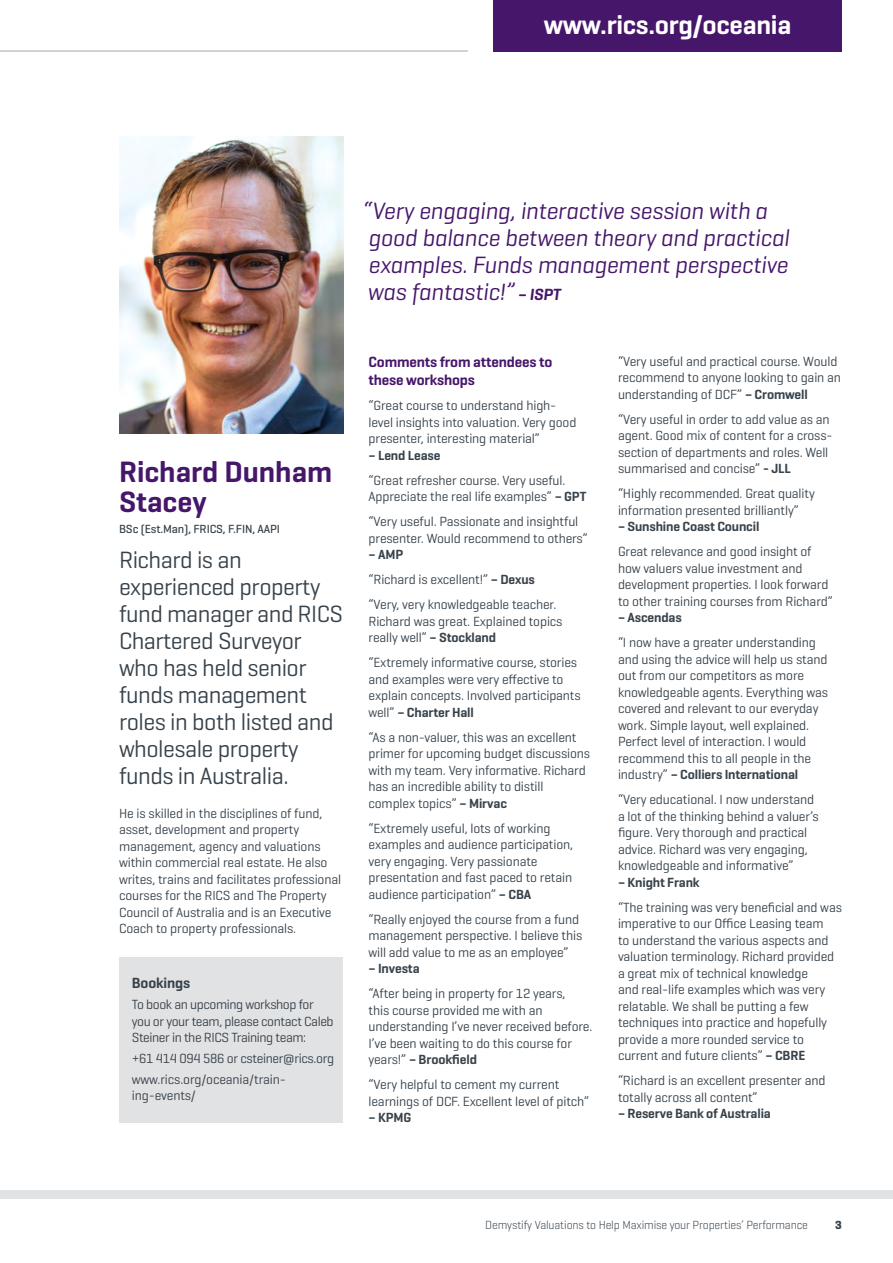
<style>
.page{position:relative;width:893px;height:1263px;background:#fff}
.page>*{position:absolute;margin:0;border:0;box-sizing:border-box;transform-origin:0 0}
.t1{font:600 30px/30px "Geogrotesque";color:#46166b}
.t2{font:600 27px "Geogrotesque";letter-spacing:-.01em;color:#fff}
.t3{font:24px/27px "Geogrotesque";letter-spacing:-.02em;color:#37424b}
.t4{font:italic 24px/27px "Geogrotesque";letter-spacing:-.01em;color:#46166b}
.t5{font:600 15px/18px "Geogrotesque";letter-spacing:-.01em;color:#46166b}
.t6{font:600 15px "Geogrotesque";letter-spacing:-.01em;color:#37424b}
.t7{font:13.5px/16.5px "Geogrotesque";letter-spacing:-.01em;color:#37424b}
.t8{font:13.5px/16.5px "Geogrotesque";letter-spacing:-.03em;color:#37424b}
.t9{font:600 13.5px "Geogrotesque";letter-spacing:-.01em;color:#37424b}
.t10{font:300 12px "Geogrotesque";letter-spacing:-.01em;color:#37424b}
.t11{font:500 12px "Geogrotesque";letter-spacing:-.01em;color:#37424b}
.t12{font:700 12px "Geogrotesque";color:#37424b}
.s1{font-weight:600;font-size:16.5px}
.s2{font-weight:600}
</style>
<div class="page">
<div style="left:0;top:1191px;width:893px;height:8px;background:#e1e2e3"></div>
<img style="left:119px;top:136px;width:224px;height:298px">
<div style="left:119px;top:957px;width:224px;height:166px;background:#e1e2e3"></div>
<div style="left:493px;top:0;width:349px;height:51px;background:#46166b"></div>
<hr style="left:0;top:51px;width:468px;height:1px;background:#a3a5a8">
<h2 class="t2" style="left:544px;top:8px;width:249px">www.rics.org/oceania</h2>
<h1 class="t1" style="left:119px;top:456px;width:215px">Richard Dunham<br>Stacey</h1>
<p class="t11" style="left:119px;top:521px;width:162px">BSc (Est.Man), FRICS, F.FIN, AAPI</p>
<h3 class="t3" style="left:119px;top:546px;width:225px">Richard is an experienced property fund manager and RICS<br>Chartered Surveyor who has held senior funds management roles in both listed and wholesale property funds in Australia.</h3>
<p class="t7" style="left:119px;top:804px;width:224px">He is skilled in the disciplines of fund, asset, development and property management, agency and valuations within commercial real estate. He also writes, trains and facilitates professional courses for the RICS and The Property Council of Australia and is an Executive Coach to property professionals.</p>
<p class="t6" style="left:132px;top:974px;width:60px">Bookings</p>
<p class="t8" style="left:132px;top:996px;width:203px">To book an upcoming workshop for you or your team, please contact Caleb<br>Steiner in the RICS Training team:</p>
<p class="t7" style="left:132px;top:1047px;width:204px;line-height:20.7px">+61 414 094 586 or csteiner@rics.org www.rics.org/oceania/train-</p>
<p class="t7" style="left:132px;top:1087px;width:66px">ing-events/</p>
<h3 class="t4" style="left:362px;top:197px;width:429px">“Very engaging, interactive session with a good balance between theory and practical examples. Funds management perspective was fantastic!” <span class="s1">– ISPT</span></h3>
<p class="t5" style="left:369px;top:353px;width:185px">Comments from attendees to these workshops</p>
<p class="t7" style="left:369px;top:397px;width:209px">“Great course to understand high&shy;level insights into valuation. Very good presenter, interesting material”</p>
<p class="t9" style="left:369px;top:447px;width:73px">– Lend Lease</p>
<p class="t7" style="left:369px;top:471px;width:219px">“Great refresher course. Very useful.<br>Appreciate the real life examples” <span class="s2">– GPT</span></p>
<p class="t7" style="left:369px;top:513px;width:221px">“Very useful. Passionate and insightful presenter. Would recommend to others”</p>
<p class="t7" style="left:369px;top:542px;width:189px;line-height:25px"><span class="s2">– AMP<br></span>“Richard is excellent!” <span class="s2">– Dexus </span>“Very, very knowledgeable teacher.</p>
<p class="t7" style="left:369px;top:612px;width:196px">Richard was great. Explained topics really well” <span class="s2">– Stockland</span></p>
<p class="t7" style="left:369px;top:654px;width:214px">“Extremely informative course, stories and examples were very effective to explain concepts. Involved participants well” <span class="s2">– Charter Hall</span></p>
<p class="t7" style="left:369px;top:728px;width:223px">“As a non-valuer, this was an excellent primer for upcoming budget discussions with my team. Very informative. Richard has an incredible ability to distill complex topics” <span class="s2">– Mirvac</span></p>
<p class="t7" style="left:369px;top:819px;width:206px">“Extremely useful, lots of working examples and audience participation, very engaging. Very passionate presentation and fast paced to retain audience participation” <span class="s2">– CBA</span></p>
<p class="t7" style="left:369px;top:910px;width:215px">“Really enjoyed the course from a fund management perspective. I believe this will add value to me as an employee”</p>
<p class="t9" style="left:369px;top:960px;width:53px">– Investa</p>
<p class="t7" style="left:369px;top:985px;width:225px">“After being in property for 12 years,<br>this course provided me with an understanding I’ve never received before.<br>I’ve been waiting to do this course for years!” <span class="s2">– Brookfield</span></p>
<p class="t7" style="left:369px;top:1076px;width:222px">“Very helpful to cement my current learnings of DCF. Excellent level of pitch”</p>
<p class="t9" style="left:369px;top:1109px;width:44px">– KPMG</p>
<p class="t7" style="left:618px;top:353px;width:224px">“Very useful and practical course. Would recommend to anyone looking to gain an understanding of DCF” <span class="s2">– Cromwell</span></p>
<p class="t7" style="left:618px;top:411px;width:216px">“Very useful in order to add value as an agent. Good mix of content for a cross&shy;section of departments and roles. Well summarised and concise” <span class="s2">- JLL</span></p>
<p class="t7" style="left:618px;top:485px;width:198px">“Highly recommended. Great quality information presented brilliantly”</p>
<p class="t9" style="left:618px;top:518px;width:143px">– Sunshine Coast Council</p>
<p class="t7" style="left:618px;top:543px;width:216px">Great relevance and good insight of how valuers value investment and development properties. I look forward to other training courses from Richard”</p>
<p class="t9" style="left:618px;top:609px;width:65px">– Ascendas</p>
<p class="t7" style="left:618px;top:634px;width:212px">“I now have a greater understanding and using the advice will help us stand out from our competitors as more knowledgeable agents. Everything was covered and relevant to our everyday work. Simple layout, well explained.<br>Perfect level of interaction. I would recommend this to all people in the industry” <span class="s2">– Colliers International</span></p>
<p class="t7" style="left:618px;top:791px;width:202px">“Very educational. I now understand a lot of the thinking behind a valuer’s figure. Very thorough and practical advice. Richard was very engaging, knowledgeable and informative”</p>
<p class="t9" style="left:618px;top:874px;width:83px">– Knight Frank</p>
<p class="t7" style="left:618px;top:899px;width:225px">“The training was very beneficial and was imperative to our Office Leasing team<br>to understand the various aspects and valuation terminology. Richard provided a great mix of technical knowledge<br>and real-life examples which was very relatable. We shall be putting a few techniques into practice and hopefully provide a more rounded service to current and future clients” <span class="s2">– CBRE</span></p>
<p class="t7" style="left:618px;top:1072px;width:209px">“Richard is an excellent presenter and totally across all content”</p>
<p class="t9" style="left:618px;top:1105px;width:154px">– Reserve Bank of Australia</p>
<p class="t10" style="left:485px;top:1218px;width:324px">Demystify Valuations to Help Maximise your Properties’ Performance</p>
<p class="t12" style="left:835px;top:1218px;width:8px">3</p>
</div>
